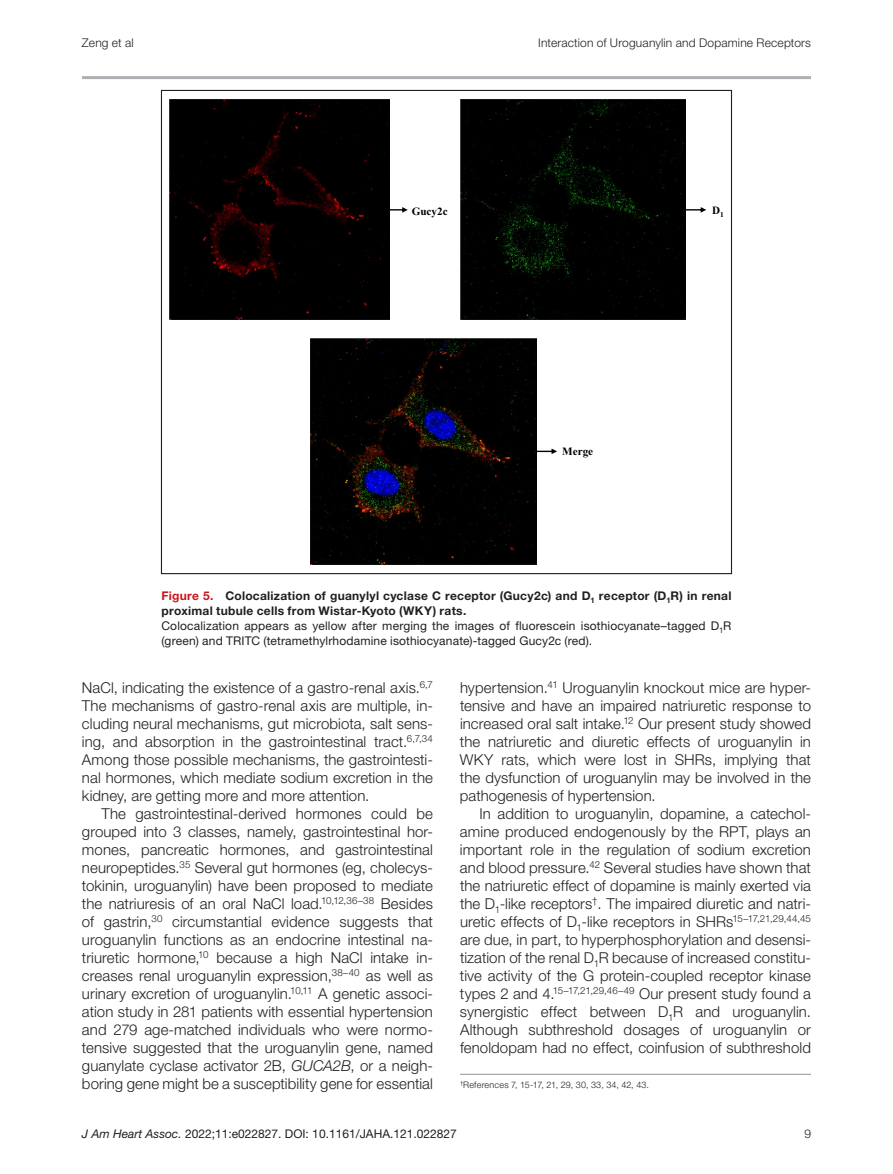
<style>
.page{position:relative;width:893px;height:1174px;background:#fff}
.page>*{position:absolute;margin:0;border:0;box-sizing:border-box;transform-origin:0 0}
.t1{font:300 15px/18px "Helvetica Neue LT Std";letter-spacing:.005em;color:#231f20;text-align:justify}
.t2{font:12px/15px "Helvetica Neue LT Std";letter-spacing:.01em;color:#231f20}
.t3{font:300 12px "Helvetica Neue LT Std";letter-spacing:.015em;color:#231f20}
.t4{font:700 11.1px "Times New Roman";color:#000}
.t5{font:300 9px "Helvetica Neue LT Std";letter-spacing:.02em;color:#231f20}
.s1{font-weight:700;color:#cd151d}
.s2{font-weight:700}
.s3{font-style:italic}
</style>
<div class="page">
<hr style="left:460px;top:1074px;width:351px;height:1px;background:#939598">
<img style="left:170px;top:100px;width:220px;height:219px">
<img style="left:461px;top:100px;width:224px;height:219px">
<svg style="left:387px;top:207px;width:21px;height:6px"></svg>
<svg style="left:685px;top:207px;width:21px;height:6px"></svg>
<svg style="left:536px;top:448px;width:21px;height:6px"></svg>
<img style="left:311px;top:338px;width:225px;height:226px">
<hr style="left:82px;top:76px;width:729px;height:3px;background:#aeafb3">
<p class="t3" style="left:82px;top:35px;width:53px">Zeng et al</p>
<p class="t3" style="left:538px;top:35px;width:274px">Interaction of Uroguanylin and Dopamine Receptors</p>
<p class="t4" style="left:412px;top:204px;width:37px">Gucy2c</p>
<p class="t4" style="left:712px;top:203px;width:13px">D<sub>1</sub></p>
<p class="t4" style="left:562px;top:443px;width:32px">Merge</p>
<p class="t2" style="left:161px;top:588px;width:571px"><span class="s1">Figure 5.</span> <span class="s2">Colocalization of guanylyl cyclase C receptor (Gucy2c) and D</span><sub>1</sub> <span class="s2">receptor (D</span><sub>1</sub><span class="s2">R) in renal proximal tubule cells from Wistar-Kyoto (WKY) rats.<br></span>Colocalization appears as yellow after merging the images of fluorescein isothiocyanate–tagged D<sub>1</sub>R (green) and TRITC (tetramethylrhodamine isothiocyanate)-tagged Gucy2c (red).</p>
<p class="t1" style="left:82px;top:678px;width:353px">NaCl, indicating the existence of a gastro-renal axis.<sup>6,7<br></sup>The mechanisms of gastro-renal axis are multiple, in&shy;cluding neural mechanisms, gut microbiota, salt sens&shy;ing, and absorption in the gastrointestinal tract.<sup>6,7,34<br></sup>Among those possible mechanisms, the gastrointesti&shy;nal hormones, which mediate sodium excretion in the kidney, are getting more and more attention.</p>
<p class="t1" style="left:82px;top:804px;width:353px;text-indent:20px">The gastrointestinal-derived hormones could be grouped into 3 classes, namely, gastrointestinal hor&shy;mones, pancreatic hormones, and gastrointestinal neuropeptides.<sup>35</sup> Several gut hormones (eg, cholecys&shy;tokinin, uroguanylin) have been proposed to mediate the natriuresis of an oral NaCl load.<sup>10,12,36–38</sup> Besides of gastrin,<sup>30</sup> circumstantial evidence suggests that uroguanylin functions as an endocrine intestinal na&shy;triuretic hormone,<sup>10</sup> because a high NaCl intake in&shy;creases renal uroguanylin expression,<sup>38–40</sup> as well as urinary excretion of uroguanylin.<sup>10,11</sup> A genetic associ&shy;ation study in 281 patients with essential hypertension and 279 age-matched individuals who were normo&shy;tensive suggested that the uroguanylin gene, named guanylate cyclase activator 2B, <span class="s3">GUCA2B</span>, or a neigh&shy;boring gene might be a susceptibility gene for essential</p>
<p class="t1" style="left:460px;top:678px;width:353px">hypertension.<sup>41</sup> Uroguanylin knockout mice are hyper&shy;tensive and have an impaired natriuretic response to increased oral salt intake.<sup>12</sup> Our present study showed the natriuretic and diuretic effects of uroguanylin in WKY rats, which were lost in SHRs, implying that the dysfunction of uroguanylin may be involved in the pathogenesis of hypertension.</p>
<p class="t1" style="left:460px;top:804px;width:353px;text-indent:20px">In addition to uroguanylin, dopamine, a catechol&shy;amine produced endogenously by the RPT, plays an important role in the regulation of sodium excretion and blood pressure.<sup>42</sup> Several studies have shown that the natriuretic effect of dopamine is mainly exerted via the D<sub>1</sub>-like receptors<sup>†</sup>. The impaired diuretic and natri&shy;uretic effects of D<sub>1</sub>-like receptors in SHRs<sup>15–17,21,29,44,45 </sup>are due, in part, to hyperphosphorylation and desensi&shy;tization of the renal D<sub>1</sub>R because of increased constitu&shy;tive activity of the G protein-coupled receptor kinase types 2 and 4.<sup>15–17,21,29,46–49</sup> Our present study found a synergistic effect between D<sub>1</sub>R and uroguanylin.<br>Although subthreshold dosages of uroguanylin or fenoldopam had no effect, coinfusion of subthreshold</p>
<p class="t5" style="left:460px;top:1079px;width:191px"><sup>†</sup>References 7, 15-17, 21, 29, 30, 33, 34, 42, 43.</p>
<p class="t2" style="left:82px;top:1126px;width:376px"><span class="s3">J Am Heart Assoc.</span> 2022;11:e022827. DOI: 10.1161/JAHA.121.022827</p>
<p class="t3" style="left:804px;top:1126px;width:8px">9</p>
</div>
